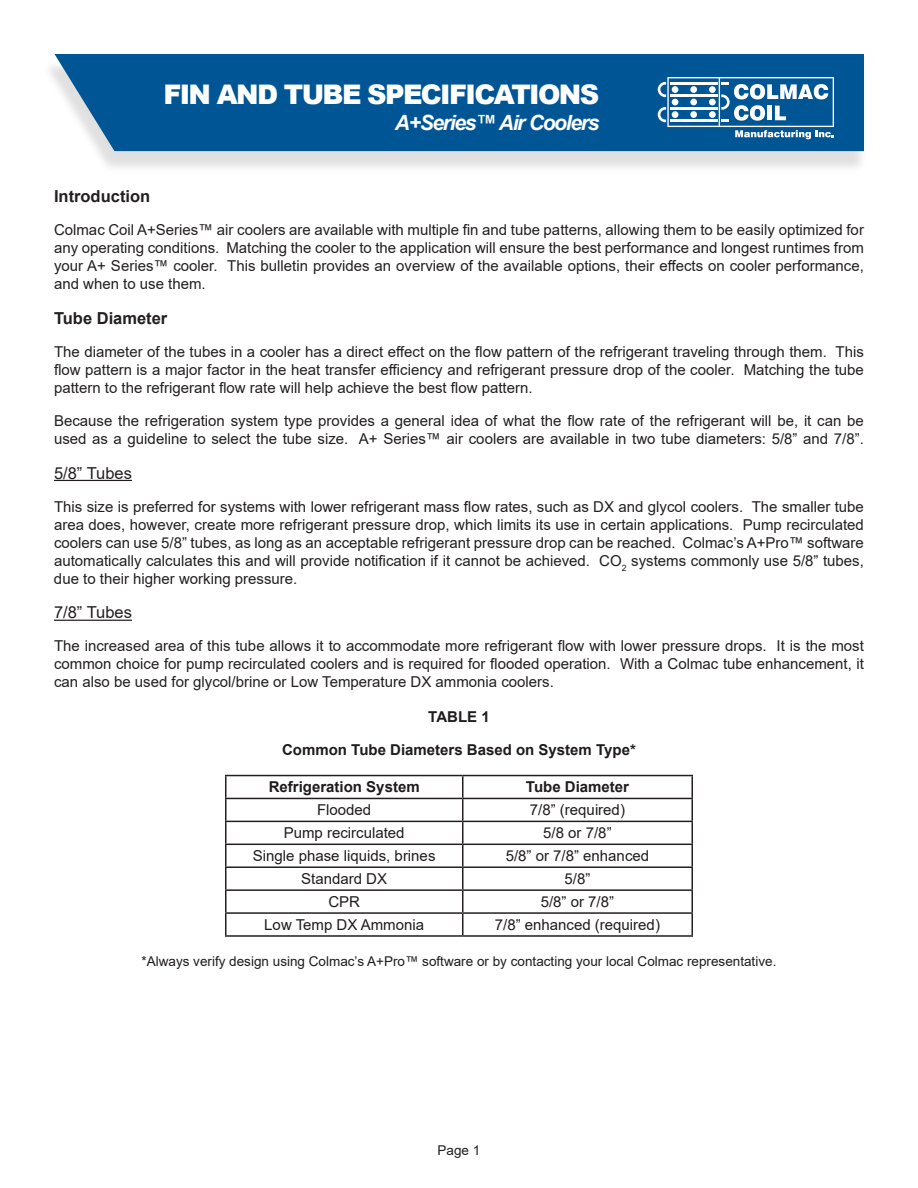
<style>
.page{position:relative;width:918px;height:1188px;background:#fff}
.page>*{position:absolute;margin:0;border:0;box-sizing:border-box;transform-origin:0 0}
.t1{font:900 27px "Arial";letter-spacing:-.06em;color:#fff}
.t2{font:italic 700 21px "Arial";letter-spacing:-.06em;color:#fff}
.t3{font:700 16.5px "Arial";color:#231f20}
.t4{font:16.5px "Arial";color:#231f20}
.t5{font:15px/18px "Arial";color:#231f20;text-align:justify}
.t6{font:15px "Arial";color:#201c1d}
.t7{font:700 15px "Arial";color:#201c1d}
.t8{font:13.5px "Arial";color:#201c1d}
.t9{font:13.5px "Arial";color:#231f20}
</style>
<div class="page">
<div style="left:42px;top:60px;width:825px;height:113px;background:#231f20;opacity:.14"></div>
<div style="left:54px;top:54px;width:810px;height:97px;background:#005595"></div>
<svg style="left:658px;top:77px;width:176px;height:62px"></svg>
<hr style="left:54px;top:480px;width:78px;height:1px;background:#201c1d">
<hr style="left:54px;top:620px;width:78px;height:1px;background:#201c1d">
<hr style="left:225px;top:775px;width:238px;height:1px;background:#231f20">
<hr style="left:463px;top:775px;width:230px;height:1px;background:#231f20">
<hr style="left:462px;top:776px;width:2px;height:22px;background:#231f20">
<hr style="left:225px;top:798px;width:238px;height:1px;background:#231f20">
<hr style="left:463px;top:798px;width:230px;height:1px;background:#231f20">
<hr style="left:462px;top:799px;width:2px;height:22px;background:#231f20">
<hr style="left:225px;top:821px;width:238px;height:1px;background:#231f20">
<hr style="left:463px;top:821px;width:230px;height:1px;background:#231f20">
<hr style="left:462px;top:822px;width:2px;height:22px;background:#231f20">
<hr style="left:225px;top:844px;width:238px;height:1px;background:#231f20">
<hr style="left:463px;top:844px;width:230px;height:1px;background:#231f20">
<hr style="left:462px;top:845px;width:2px;height:21px;background:#231f20">
<hr style="left:225px;top:866px;width:238px;height:2px;background:#231f20">
<hr style="left:463px;top:866px;width:230px;height:2px;background:#231f20">
<hr style="left:462px;top:868px;width:2px;height:21px;background:#231f20">
<hr style="left:225px;top:889px;width:238px;height:2px;background:#231f20">
<hr style="left:463px;top:889px;width:230px;height:2px;background:#231f20">
<hr style="left:462px;top:891px;width:2px;height:21px;background:#231f20">
<hr style="left:225px;top:912px;width:238px;height:2px;background:#231f20">
<svg style="left:225px;top:776px;width:1px;height:159px"></svg>
<hr style="left:463px;top:912px;width:230px;height:2px;background:#231f20">
<hr style="left:462px;top:914px;width:2px;height:21px;background:#231f20">
<svg style="left:692px;top:776px;width:1px;height:159px"></svg>
<hr style="left:225px;top:935px;width:238px;height:2px;background:#231f20">
<hr style="left:463px;top:935px;width:230px;height:2px;background:#231f20">
<h1 class="t1" style="left:163px;top:75px;width:437px">FIN AND TUBE SPECIFICATIONS</h1>
<h2 class="t2" style="left:395px;top:108px;width:206px">A+Series™ Air Coolers</h2>
<p class="t3" style="left:54px;top:185px;width:98px">Introduction</p>
<p class="t5" style="left:54px;top:221px;width:811px">Colmac Coil A+Series™ air coolers are available with multiple fin and tube patterns, allowing them to be easily optimized for any operating conditions. Matching the cooler to the application will ensure the best performance and longest runtimes from your A+ Series™ cooler. This bulletin provides an overview of the available options, their effects on cooler performance, and when to use them.</p>
<p class="t3" style="left:54px;top:306px;width:115px">Tube Diameter</p>
<p class="t5" style="left:54px;top:343px;width:811px">The diameter of the tubes in a cooler has a direct effect on the flow pattern of the refrigerant traveling through them. This flow pattern is a major factor in the heat transfer efficiency and refrigerant pressure drop of the cooler. Matching the tube pattern to the refrigerant flow rate will help achieve the best flow pattern.</p>
<p class="t5" style="left:54px;top:412px;width:811px">Because the refrigeration system type provides a general idea of what the flow rate of the refrigerant will be, it can be used as a guideline to select the tube size. A+ Series™ air coolers are available in two tube diameters: 5/8” and 7/8”.</p>
<p class="t4" style="left:54px;top:462px;width:79px">5/8” Tubes</p>
<p class="t5" style="left:54px;top:497px;width:812px">This size is preferred for systems with lower refrigerant mass flow rates, such as DX and glycol coolers. The smaller tube area does, however, create more refrigerant pressure drop, which limits its use in certain applications. Pump recirculated coolers can use 5/8” tubes, as long as an acceptable refrigerant pressure drop can be reached. Colmac’s A+Pro™ software automatically calculates this and will provide notification if it cannot be achieved. CO<sub>2</sub> systems commonly use 5/8” tubes, due to their higher working pressure.</p>
<p class="t4" style="left:54px;top:601px;width:79px">7/8” Tubes</p>
<p class="t5" style="left:54px;top:637px;width:811px">The increased area of this tube allows it to accommodate more refrigerant flow with lower pressure drops. It is the most common choice for pump recirculated coolers and is required for flooded operation. With a Colmac tube enhancement, it can also be used for glycol/brine or Low Temperature DX ammonia coolers.</p>
<p class="t7" style="left:428px;top:706px;width:63px">TABLE 1</p>
<p class="t7" style="left:282px;top:739px;width:355px">Common Tube Diameters Based on System Type*</p>
<p class="t7" style="left:269px;top:777px;width:152px">Refrigeration System</p>
<p class="t7" style="left:526px;top:777px;width:105px">Tube Diameter</p>
<p class="t6" style="left:317px;top:800px;width:56px">Flooded</p>
<p class="t6" style="left:530px;top:800px;width:97px">7/8” (required)</p>
<p class="t6" style="left:284px;top:823px;width:122px">Pump recirculated</p>
<p class="t6" style="left:543px;top:823px;width:70px">5/8 or 7/8”</p>
<p class="t6" style="left:253px;top:846px;width:184px">Single phase liquids, brines</p>
<p class="t6" style="left:506px;top:846px;width:145px">5/8” or 7/8” enhanced</p>
<p class="t6" style="left:301px;top:869px;width:87px">Standard DX</p>
<p class="t6" style="left:565px;top:869px;width:27px">5/8”</p>
<p class="t6" style="left:328px;top:891px;width:33px">CPR</p>
<p class="t6" style="left:541px;top:891px;width:75px">5/8” or 7/8”</p>
<p class="t6" style="left:264px;top:914px;width:161px">Low Temp DX Ammonia</p>
<p class="t6" style="left:495px;top:914px;width:167px">7/8” enhanced (required)</p>
<p class="t8" style="left:142px;top:952px;width:636px">*Always verify design using Colmac’s A+Pro™ software or by contacting your local Colmac representative.</p>
<p class="t9" style="left:438px;top:1141px;width:44px">Page 1</p>
</div>
